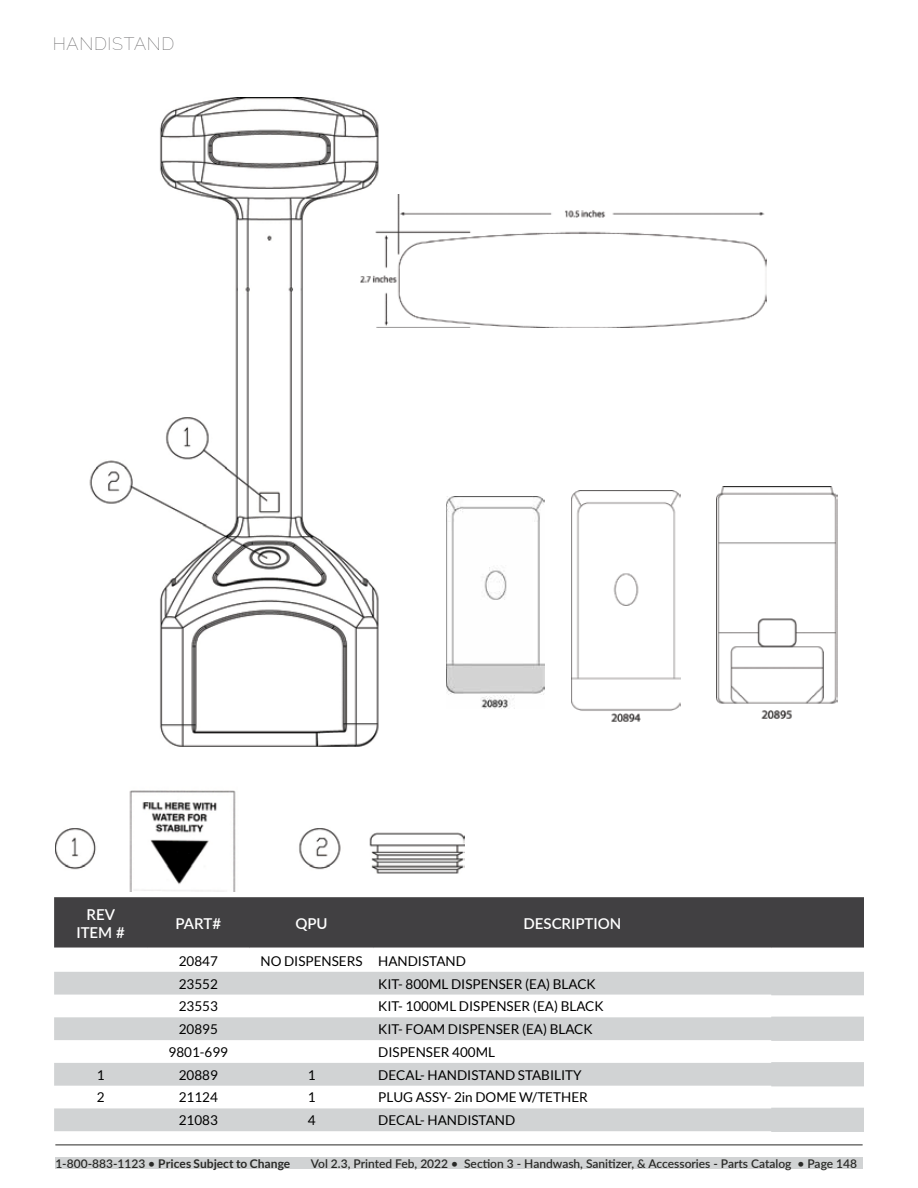
<style>
.page{position:relative;width:918px;height:1188px;background:#fff}
.page>*{position:absolute;margin:0;border:0;box-sizing:border-box;transform-origin:0 0}
.t1{font:800 18px "Raleway";letter-spacing:.04em;color:#414042}
.t2{font:600 15px/18px "Lato";color:#fff;text-align:center}
.t3{font:13.5px "Lato";color:#000}
.t4{font:13.5px "Lato";color:#000}
.t5{font:600 12px "Lato";color:#292927}
.t6{font:700 12px "Lato";color:#292927}
.s1{font-weight:600}
</style>
<div class="page">
<img style="left:56px;top:98px;width:408px;height:793px">
<img style="left:361px;top:195px;width:406px;height:133px">
<img style="left:446px;top:496px;width:99px;height:213px">
<img style="left:572px;top:491px;width:109px;height:231px">
<img style="left:716px;top:487px;width:121px;height:232px">
<div style="left:54px;top:897px;width:810px;height:51px;background:#414042"></div>
<svg style="left:54px;top:972px;width:810px;height:159px;fill:#d1d3d4"></svg>
<hr style="left:771px;top:994px;width:93px;height:1px;background:#d1d3d4">
<hr style="left:771px;top:1017px;width:93px;height:1px;background:#d1d3d4">
<hr style="left:771px;top:1039px;width:93px;height:2px;background:#d1d3d4">
<hr style="left:771px;top:1062px;width:93px;height:2px;background:#d1d3d4">
<hr style="left:771px;top:1085px;width:93px;height:1px;background:#d1d3d4">
<hr style="left:771px;top:1108px;width:93px;height:1px;background:#d1d3d4">
<hr style="left:771px;top:1130px;width:93px;height:2px;background:#d1d3d4">
<div style="left:55px;top:1157px;width:808px;height:11px;background:#d1d3d4"></div>
<hr style="left:55px;top:1145px;width:808px;height:1px;background:#292927">
<h1 class="t1" style="left:53px;top:29px;width:123px">HANDISTAND</h1>
<p class="t2" style="left:76px;top:905px;width:50px">REV<br>ITEM #</p>
<p class="t2" style="left:176px;top:914px;width:47px">PART#</p>
<p class="t2" style="left:295px;top:914px;width:34px">QPU</p>
<p class="t2" style="left:523px;top:914px;width:99px">DESCRIPTION</p>
<p class="t3" style="left:179px;top:953px;width:41px">20847</p>
<p class="t3" style="left:260px;top:953px;width:207px">NO DISPENSERS HANDISTAND</p>
<p class="t3" style="left:179px;top:976px;width:41px">23552</p>
<p class="t3" style="left:378px;top:976px;width:219px">KIT- 800ML DISPENSER (EA) BLACK</p>
<p class="t3" style="left:179px;top:999px;width:41px">23553</p>
<p class="t3" style="left:378px;top:999px;width:227px">KIT- 1000ML DISPENSER (EA) BLACK</p>
<p class="t3" style="left:179px;top:1022px;width:41px">20895</p>
<p class="t4" style="left:378px;top:1022px;width:216px">KIT- FOAM DISPENSER (EA) BLACK</p>
<p class="t3" style="left:169px;top:1045px;width:61px">9801-699</p>
<p class="t3" style="left:378px;top:1045px;width:118px">DISPENSER 400ML</p>
<p class="t3" style="left:97px;top:1067px;width:9px">1</p>
<p class="t3" style="left:179px;top:1067px;width:41px">20889</p>
<p class="t3" style="left:308px;top:1067px;width:9px">1</p>
<p class="t3" style="left:378px;top:1067px;width:205px">DECAL- HANDISTAND STABILITY</p>
<p class="t3" style="left:97px;top:1090px;width:9px">2</p>
<p class="t3" style="left:179px;top:1090px;width:41px">21124</p>
<p class="t3" style="left:308px;top:1090px;width:9px">1</p>
<p class="t3" style="left:378px;top:1090px;width:211px">PLUG ASSY- 2in DOME W/TETHER</p>
<p class="t3" style="left:179px;top:1113px;width:41px">21083</p>
<p class="t3" style="left:308px;top:1113px;width:9px">4</p>
<p class="t3" style="left:378px;top:1113px;width:139px">DECAL- HANDISTAND</p>
<p class="t6" style="left:55px;top:1156px;width:236px"><span class="s1">1-800-883-1123 •</span> Prices Subject to Change</p>
<p class="t5" style="left:311px;top:1155px;width:548px">Vol 2.3, Printed Feb, 2022 • Section 3 - Handwash, Sanitizer, &amp; Accessories - Parts Catalog • Page 148</p>
</div>
